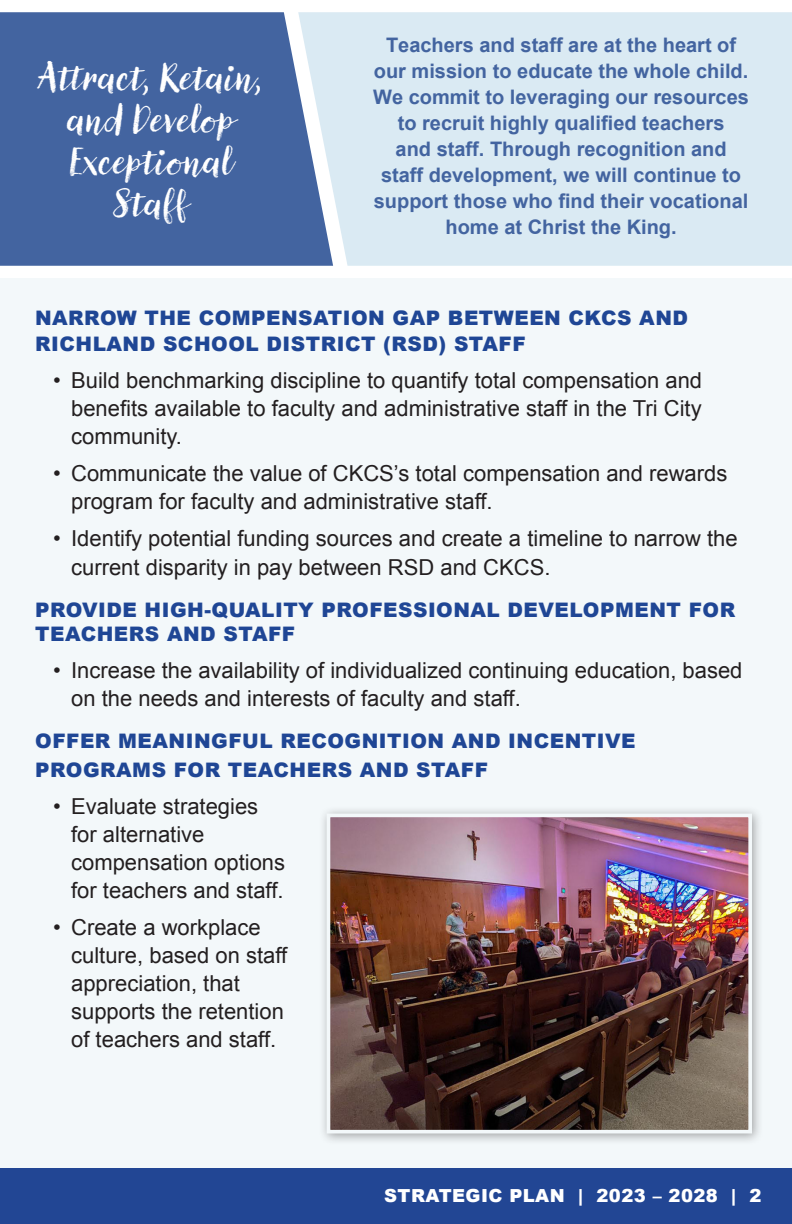
<style>
.page{position:relative;width:792px;height:1224px;background:#fff}
.page>*{position:absolute;margin:0;border:0;box-sizing:border-box;transform-origin:0 0}
.t1{font:38px/42px "Canvas Script";color:#fff;text-align:center}
.t2{font:22px/28px "Arial";color:#231f20}
.Paragraph{font:700 20px/26px "Arial";color:#4364a0;text-align:center}
.t3{font:900 20px/26.4px "Arial";letter-spacing:.025em;color:#1f4695}
.t4{font:900 18px "Arial";letter-spacing:.025em;color:#fff}
</style>
<div class="page">
<div style="left:0;top:278px;width:792px;height:922px;background:#f3f8fa"></div>
<div style="left:0;top:1168px;width:792px;height:56px;background:#224694"></div>
<div style="left:0;top:12px;width:298px;height:254px;background:#4364a0"></div>
<div style="left:298px;top:12px;width:494px;height:254px;background:#daeaf3"></div>
<div style="left:319px;top:806px;width:445px;height:339px;background:#231f20;opacity:.4"></div>
<img style="left:332px;top:819px;width:415px;height:309px">
<div style="left:327px;top:814px;width:425px;height:319px;border:4px solid #f3f8fa"></div>
<p class="t1" style="left:39px;top:58px;width:227px">Attract, Retain, and Develop<br>Exceptional<br>Staff</p>
<p class="Paragraph" style="left:373px;top:33px;width:377px">Teachers and staff are at the heart of our mission to educate the whole child.<br>We commit to leveraging our resources to recruit highly qualified teachers<br>and staff. Through recognition and staff development, we will continue to support those who find their vocational home at Christ the King.</p>
<p class="t3" style="left:35px;top:304px;width:654px">NARROW THE COMPENSATION GAP BETWEEN CKCS AND<br>RICHLAND SCHOOL DISTRICT (RSD) STAFF</p>
<p class="t2" style="left:71px;top:367px;width:632px;text-align:justify;text-indent:-18px">• Build benchmarking discipline to quantify total compensation and benefits available to faculty and administrative staff in the Tri City community.</p>
<p class="t2" style="left:71px;top:460px;width:658px;text-indent:-18px">• Communicate the value of CKCS’s total compensation and rewards program for faculty and administrative staff.</p>
<p class="t2" style="left:71px;top:524px;width:668px;line-height:28.8px;text-indent:-18px">• Identify potential funding sources and create a timeline to narrow the current disparity in pay between RSD and CKCS.</p>
<p class="t3" style="left:35px;top:597px;width:702px;line-height:24px">PROVIDE HIGH-QUALITY PROFESSIONAL DEVELOPMENT FOR<br>TEACHERS AND STAFF</p>
<p class="t2" style="left:71px;top:656px;width:673px;text-indent:-18px">• Increase the availability of individualized continuing education, based on the needs and interests of faculty and staff.</p>
<p class="t3" style="left:35px;top:726px;width:602px;line-height:28.8px">OFFER MEANINGFUL RECOGNITION AND INCENTIVE<br>PROGRAMS FOR TEACHERS AND STAFF</p>
<p class="t2" style="left:71px;top:792px;width:215px;text-indent:-18px">• Evaluate strategies for alternative compensation options for teachers and staff.</p>
<p class="t2" style="left:71px;top:913px;width:218px;text-indent:-18px">• Create a workplace culture, based on staff appreciation, that supports the retention of teachers and staff.</p>
<p class="t4" style="left:384px;top:1182px;width:379px">STRATEGIC PLAN | 2023 – 2028 | 2</p>
</div>
